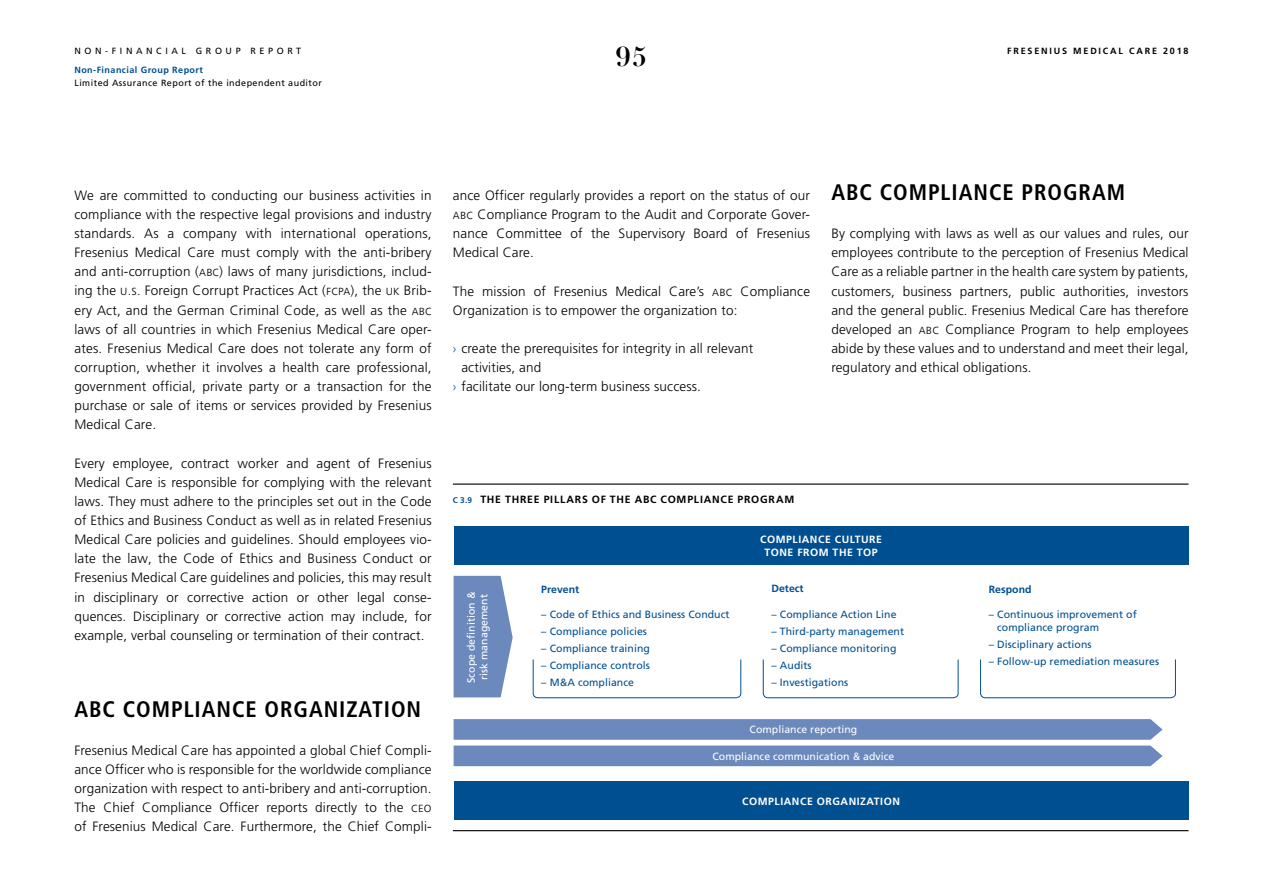
<style>
.page{position:relative;width:1263px;height:893px;background:#fff}
.page>*{position:absolute;margin:0;border:0;box-sizing:border-box;transform-origin:0 0}
.t1{font:700 27px "Didot LT Pro";color:#000}
.t2{font:700 condensed 22.5px "Frutiger LT Pro";letter-spacing:.04em;color:#000}
.t3{font:300 13.5px/19.2px "Frutiger LT Pro";letter-spacing:.01em;color:#000;text-align:justify}
.t4{font:10.5px/12.8px "Frutiger LT Pro";letter-spacing:.005em;color:#004f91}
.t5{font:10.5px/12.8px "Frutiger LT Pro";letter-spacing:.005em;color:#fff}
.t6{font:700 10.5px/12.8px "Frutiger LT Pro";letter-spacing:.05em;color:#fff;text-align:center}
.t7{font:700 10.5px "Frutiger LT Pro";letter-spacing:.075em;color:#000}
.t8{font:700 10.5px "Frutiger LT Pro";letter-spacing:.005em;color:#004f91}
.t9{font:9px "Frutiger LT Pro";letter-spacing:.05em;color:#000}
.t10{font:9px "Frutiger LT Pro";letter-spacing:.4em;color:#000}
.t11{font:700 9px "Frutiger LT Pro";letter-spacing:.05em;color:#004f91}
.t12{font:700 9px "Frutiger LT Pro";letter-spacing:.2em;color:#000}
.s1{font-family:"Frutiger Next Pro"}
.s2{font-size:12.75px;color:#004f91}
.s3{font-size:8.25px;color:#004f91}
</style>
<div class="page">
<hr style="left:453px;top:484px;width:735px;height:1px;background:#000">
<hr style="left:453px;top:830px;width:735px;height:1px;background:#000">
<div style="left:454px;top:527px;width:734px;height:38px;background:#004f91"></div>
<div style="left:454px;top:782px;width:734px;height:38px;background:#004f91"></div>
<svg style="left:454px;top:719px;width:708px;height:47px;background:#7e98c4"></svg>
<svg style="left:532px;top:659px;width:209px;height:39px"></svg>
<svg style="left:762px;top:659px;width:197px;height:39px"></svg>
<svg style="left:980px;top:659px;width:196px;height:39px"></svg>
<svg style="left:454px;top:576px;width:59px;height:121px;background:#7a95c3"></svg>
<p class="t10" style="left:74px;top:45px;width:228px">NON-FINANCIAL GROUP REPORT</p>
<p class="t11" style="left:74px;top:64px;width:130px">Non-Financial Group Report</p>
<p class="t9" style="left:74px;top:77px;width:249px">Limited Assurance Report of the independent auditor</p>
<h1 class="t1" style="left:616px;top:40px;width:33px">95</h1>
<p class="t12" style="left:1007px;top:45px;width:183px">FRESENIUS MEDICAL CARE 2018</p>
<p class="t3" style="left:74px;top:186px;width:359px">We are committed to conducting our business activities in compliance with the respective legal provisions and industry standards. As a company with international operations, Fresenius Medical Care must comply with the anti-bribery and anti-corruption (<span class="s1">abc</span>) laws of many jurisdictions, includ&shy;ing the <span class="s1">u.s.</span> Foreign Corrupt Practices Act (<span class="s1">fcpa</span>), the <span class="s1">uk</span> Brib&shy;ery Act, and the German Criminal Code, as well as the <span class="s1">abc </span>laws of all countries in which Fresenius Medical Care oper&shy;ates. Fresenius Medical Care does not tolerate any form of corruption, whether it involves a health care professional, government official, private party or a transaction for the purchase or sale of items or services provided by Fresenius Medical Care.</p>
<p class="t3" style="left:74px;top:453px;width:359px">Every employee, contract worker and agent of Fresenius Medical Care is responsible for complying with the relevant laws. They must adhere to the principles set out in the Code of Ethics and Business Conduct as well as in related Fresenius Medical Care policies and guidelines. Should employees vio&shy;late the law, the Code of Ethics and Business Conduct or Fresenius Medical Care guidelines and policies, this may result in disciplinary or corrective action or other legal conse&shy;quences. Disciplinary or corrective action may include, for example, verbal counseling or termination of their contract.</p>
<h2 class="t2" style="left:74px;top:695px;width:348px">ABC COMPLIANCE ORGANIZATION</h2>
<p class="t3" style="left:74px;top:741px;width:359px">Fresenius Medical Care has appointed a global Chief Compli&shy;ance Officer who is responsible for the worldwide compliance organization with respect to anti-bribery and anti-corruption.<br>The Chief Compliance Officer reports directly to the <span class="s1">ceo </span>of Fresenius Medical Care. Furthermore, the Chief Compli-</p>
<p class="t3" style="left:453px;top:186px;width:359px">ance Officer regularly provides a report on the status of our <span class="s1">abc</span> Compliance Program to the Audit and Corporate Gover&shy;nance Committee of the Supervisory Board of Fresenius Medical Care.</p>
<p class="t3" style="left:453px;top:281px;width:359px">The mission of Fresenius Medical Care’s <span class="s1">abc</span> Compliance<br>Organization is to empower the organization to:</p>
<p class="t3" style="left:453px;top:339px;width:302px"><span class="s2">›</span> create the prerequisites for integrity in all relevant</p>
<p class="t3" style="left:461px;top:358px;width:81px">activities, and</p>
<p class="t3" style="left:453px;top:377px;width:250px"><span class="s2">›</span> facilitate our long-term business success.</p>
<h2 class="t2" style="left:831px;top:179px;width:295px">ABC COMPLIANCE PROGRAM</h2>
<p class="t3" style="left:831px;top:224px;width:359px">By complying with laws as well as our values and rules, our employees contribute to the perception of Fresenius Medical Care as a reliable partner in the health care system by patients, customers, business partners, public authorities, investors and the general public. Fresenius Medical Care has therefore developed an <span class="s1">abc</span> Compliance Program to help employees abide by these values and to understand and meet their legal, regulatory and ethical obligations.</p>
<p class="t7" style="left:453px;top:493px;width:343px"><span class="s3">C 3.9</span> THE THREE PILLARS OF THE ABC COMPLIANCE PROGRAM</p>
<p class="t6" style="left:760px;top:533px;width:123px">COMPLIANCE CULTURE<br>TONE FROM THE TOP</p>
<p class="t5" style="left:465px;top:683px;width:93px;rotate:-90deg">Scope definition &amp; risk management</p>
<p class="t8" style="left:541px;top:583px;width:40px">Prevent</p>
<p class="t4" style="left:541px;top:608px;width:190px">– Code of Ethics and Business Conduct</p>
<p class="t4" style="left:541px;top:625px;width:107px">– Compliance policies</p>
<p class="t4" style="left:541px;top:642px;width:110px">– Compliance training</p>
<p class="t4" style="left:541px;top:659px;width:110px">– Compliance controls</p>
<p class="t4" style="left:541px;top:676px;width:94px">– M&amp;A compliance</p>
<p class="t8" style="left:771px;top:583px;width:34px">Detect</p>
<p class="t4" style="left:771px;top:608px;width:127px">– Compliance Action Line</p>
<p class="t4" style="left:771px;top:625px;width:134px">– Third-party management</p>
<p class="t4" style="left:771px;top:642px;width:127px">– Compliance monitoring</p>
<p class="t4" style="left:771px;top:659px;width:42px">– Audits</p>
<p class="t4" style="left:771px;top:676px;width:78px">– Investigations</p>
<p class="t5" style="left:750px;top:723px;width:109px">Compliance reporting</p>
<p class="t5" style="left:712px;top:750px;width:183px">Compliance communication &amp; advice</p>
<p class="t6" style="left:742px;top:795px;width:159px">COMPLIANCE ORGANIZATION</p>
<p class="t8" style="left:989px;top:583px;width:44px">Respond</p>
<p class="t4" style="left:997px;top:608px;width:141px;text-indent:-9px">– Continuous improvement of compliance program</p>
<p class="t4" style="left:989px;top:638px;width:104px">– Disciplinary actions</p>
<p class="t4" style="left:989px;top:655px;width:172px">– Follow-up remediation measures</p>
</div>
